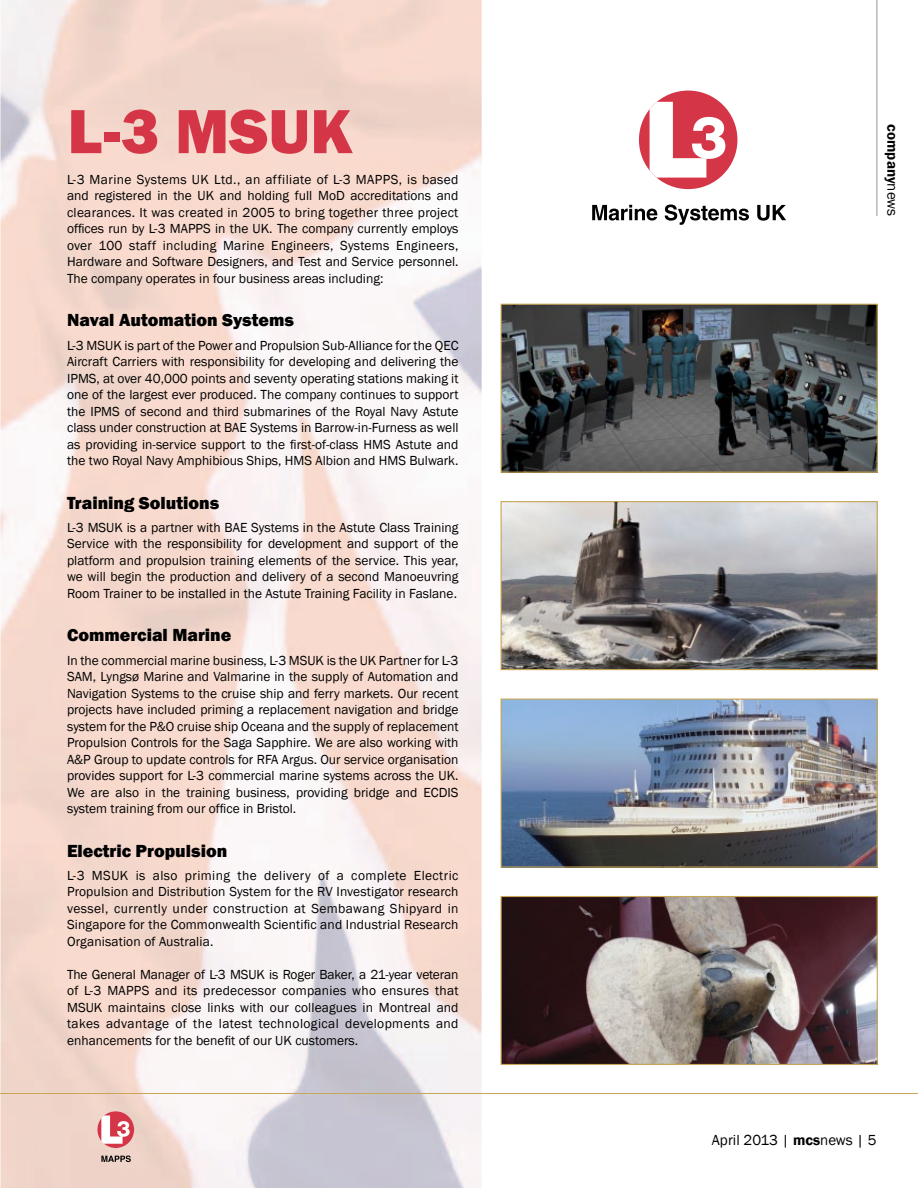
<style>
.page{position:relative;width:918px;height:1188px;background:#fff}
.page>*{position:absolute;margin:0;border:0;box-sizing:border-box;transform-origin:0 0}
.t1{font:800 64.5px "Franklin Gothic";color:#d53647}
.t2{font:800 18px "Franklin Gothic";color:#000}
.t3{font:15px "Franklin Gothic";color:#000}
.t4{font:600 15px "Franklin Gothic";color:#000}
.t5{font:13.5px/16.5px "Franklin Gothic";color:#000;text-align:justify}
.s1{font-weight:400}
.s2{font-weight:600}
</style>
<div class="page">
<img style="left:0;top:0;width:482px;height:1188px">
<svg style="left:97px;top:1111px;width:37px;height:37px"></svg>
<svg style="left:101px;top:1156px;width:30px;height:6px"></svg>
<hr style="left:877px;top:0;width:1px;height:216px;background:#939598">
<img style="left:503px;top:898px;width:373px;height:165px">
<div style="left:501px;top:896px;width:377px;height:169px;border:1px solid #c9a657"></div>
<img style="left:503px;top:701px;width:373px;height:165px">
<div style="left:501px;top:699px;width:377px;height:169px;border:1px solid #c9a657"></div>
<img style="left:503px;top:503px;width:373px;height:165px">
<div style="left:501px;top:501px;width:377px;height:169px;border:1px solid #c9a657"></div>
<img style="left:503px;top:306px;width:373px;height:165px">
<div style="left:501px;top:304px;width:377px;height:169px;border:1px solid #c9a657"></div>
<div style="left:639px;top:91px;width:98px;height:98px;background:#d53647;border-radius:50%"></div>
<svg style="left:650px;top:102px;width:75px;height:76px"></svg>
<svg style="left:592px;top:205px;width:65px;height:16px"></svg>
<svg style="left:665px;top:205px;width:84px;height:20px"></svg>
<svg style="left:757px;top:205px;width:29px;height:16px"></svg>
<hr style="left:0;top:1093px;width:918px;height:1px;background:#c9a657">
<h1 class="t1" style="left:68px;top:90px;width:287px">L-3 MSUK</h1>
<p class="t5" style="left:67px;top:172px;width:393px">L-3 Marine Systems UK Ltd., an affiliate of L-3 MAPPS, is based and registered in the UK and holding full MoD accreditations and clearances. It was created in 2005 to bring together three project offices run by L-3 MAPPS in the UK. The company currently employs over 100 staff including Marine Engineers, Systems Engineers, Hardware and Software Designers, and Test and Service personnel.<br>The company operates in four business areas including:</p>
<h2 class="t2" style="left:67px;top:309px;width:228px">Naval Automation Systems</h2>
<p class="t5" style="left:67px;top:337px;width:393px">L-3 MSUK is part of the Power and Propulsion Sub-Alliance for the QEC Aircraft Carriers with responsibility for developing and delivering the IPMS, at over 40,000 points and seventy operating stations making it one of the largest ever produced. The company continues to support the IPMS of second and third submarines of the Royal Navy Astute class under construction at BAE Systems in Barrow-in-Furness as well as providing in-service support to the first-of-class HMS Astute and the two Royal Navy Amphibious Ships, HMS Albion and HMS Bulwark.</p>
<h2 class="t2" style="left:67px;top:491px;width:154px">Training Solutions</h2>
<p class="t5" style="left:67px;top:520px;width:393px">L-3 MSUK is a partner with BAE Systems in the Astute Class Training Service with the responsibility for development and support of the platform and propulsion training elements of the service. This year, we will begin the production and delivery of a second Manoeuvring Room Trainer to be installed in the Astute Training Facility in Faslane.</p>
<h2 class="t2" style="left:67px;top:624px;width:166px">Commercial Marine</h2>
<p class="t5" style="left:67px;top:652px;width:393px">In the commercial marine business, L-3 MSUK is the UK Partner for L-3<br>SAM, Lyngsø Marine and Valmarine in the supply of Automation and Navigation Systems to the cruise ship and ferry markets. Our recent projects have included priming a replacement navigation and bridge system for the P&amp;O cruise ship Oceana and the supply of replacement Propulsion Controls for the Saga Sapphire. We are also working with A&amp;P Group to update controls for RFA Argus. Our service organisation provides support for L-3 commercial marine systems across the UK.<br>We are also in the training business, providing bridge and ECDIS system training from our office in Bristol.</p>
<h2 class="t2" style="left:67px;top:839px;width:162px">Electric Propulsion</h2>
<p class="t5" style="left:67px;top:868px;width:393px">L-3 MSUK is also priming the delivery of a complete Electric Propulsion and Distribution System for the RV Investigator research vessel, currently under construction at Sembawang Shipyard in Singapore for the Commonwealth Scientific and Industrial Research Organisation of Australia.</p>
<p class="t5" style="left:67px;top:966px;width:393px">The General Manager of L-3 MSUK is Roger Baker, a 21-year veteran of L-3 MAPPS and its predecessor companies who ensures that MSUK maintains close links with our colleagues in Montreal and takes advantage of the latest technological developments and enhancements for the benefit of our UK customers.</p>
<p class="t4" style="left:902px;top:124px;width:93px;rotate:90deg">company<span class="s1">news</span></p>
<p class="t3" style="left:712px;top:1130px;width:166px">April 2013 | <span class="s2">mcs</span>news | 5</p>
</div>
